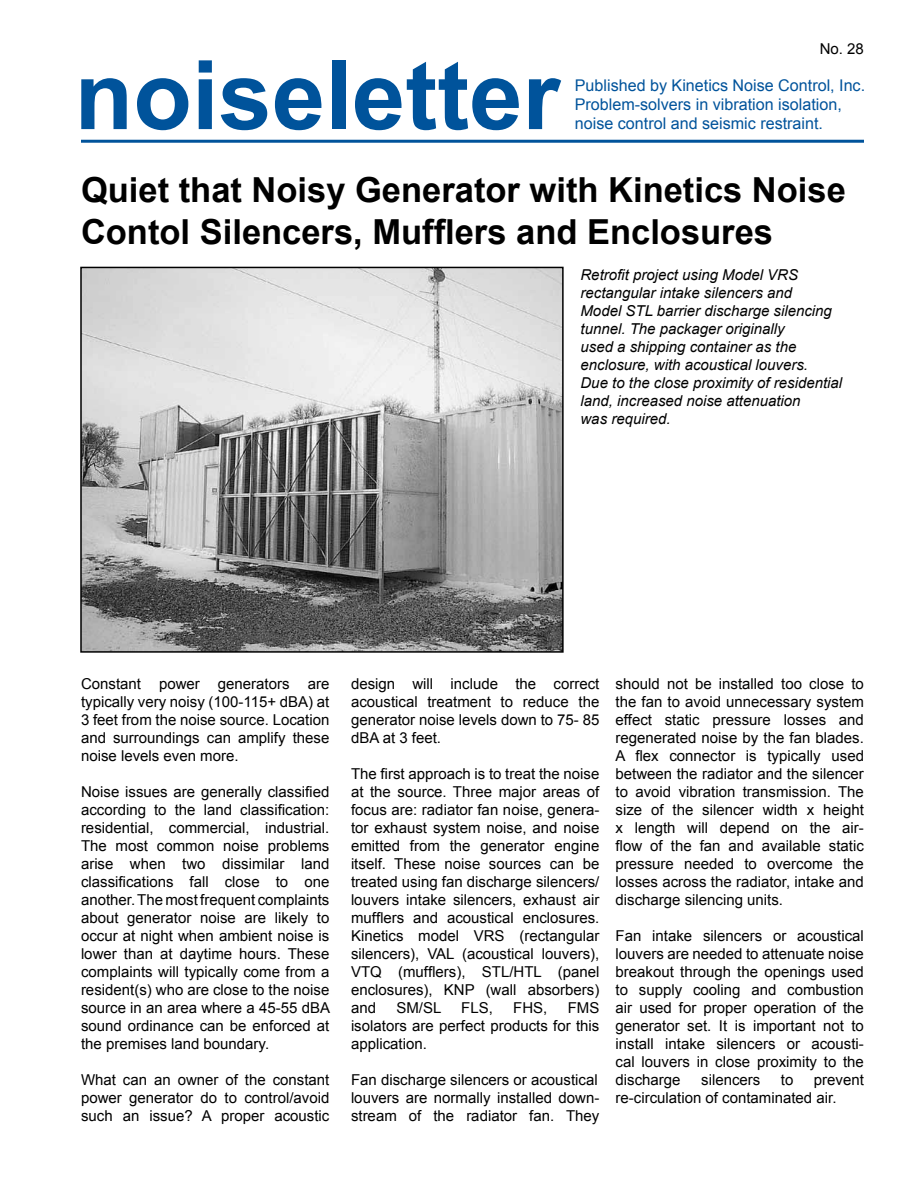
<style>
.page{position:relative;width:918px;height:1188px;background:#fff}
.page>*{position:absolute;margin:0;border:0;box-sizing:border-box;transform-origin:0 0}
.t1{font:700 96px "Arial";color:#00539b}
.t2{font:700 34.5px/41.4px "Arial";color:#000}
.t3{font:16.2px/19.4px "Arial";color:#00539b}
.t4{font:15px/18px "Arial";color:#000;text-align:justify}
.t5{font:italic 15px/18px "Arial";color:#000}
</style>
<div class="page">
<hr style="left:81px;top:140px;width:783px;height:3px;background:#00539b">
<img style="left:83px;top:270px;width:478px;height:380px">
<div style="left:80px;top:267px;width:484px;height:386px;border:2px solid #000"></div>
<h1 class="t1" style="left:75px;top:32px;width:487px">noiseletter</h1>
<p class="t4" style="left:820px;top:40px;width:46px">No. 28</p>
<p class="t3" style="left:575px;top:75px;width:292px">Published by Kinetics Noise Control, Inc.<br>Problem-solvers in vibration isolation, noise control and seismic restraint.</p>
<h2 class="t2" style="left:81px;top:170px;width:766px">Quiet that Noisy Generator with Kinetics Noise<br>Contol Silencers, Mufflers and Enclosures</h2>
<p class="t5" style="left:580px;top:266px;width:263px">Retrofit project using Model VRS rectangular intake silencers and<br>Model STL barrier discharge silencing tunnel. The packager originally<br>used a shipping container as the enclosure, with acoustical louvers.<br>Due to the close proximity of residential land, increased noise attenuation<br>was required.</p>
<p class="t4" style="left:81px;top:675px;width:250px">Constant power generators are typically very noisy (100-115+ dBA) at 3 feet from the noise source. Location and surroundings can amplify these noise levels even more.</p>
<p class="t4" style="left:81px;top:783px;width:251px">Noise issues are generally classified according to the land classification: residential, commercial, industrial.<br>The most common noise problems arise when two dissimilar land classifications fall close to one another. The most frequent complaints about generator noise are likely to occur at night when ambient noise is lower than at daytime hours. These complaints will typically come from a resident(s) who are close to the noise source in an area where a 45-55 dBA sound ordinance can be enforced at the premises land boundary.</p>
<p class="t4" style="left:81px;top:1071px;width:250px">What can an owner of the constant power generator do to control/avoid such an issue? A proper acoustic</p>
<p class="t4" style="left:351px;top:675px;width:250px">design will include the correct acoustical treatment to reduce the generator noise levels down to 75- 85 dBA at 3 feet.</p>
<p class="t4" style="left:351px;top:765px;width:250px">The first approach is to treat the noise at the source. Three major areas of focus are: radiator fan noise, genera&shy;tor exhaust system noise, and noise emitted from the generator engine itself. These noise sources can be treated using fan discharge silencers/ louvers intake silencers, exhaust air mufflers and acoustical enclosures.<br>Kinetics model VRS (rectangular silencers), VAL (acoustical louvers), VTQ (mufflers), STL/HTL (panel enclosures), KNP (wall absorbers) and</p>
<p class="t4" style="left:351px;top:999px;width:250px;text-indent:217px">FMS isolators are perfect products for this application.</p>
<p class="t4" style="left:351px;top:1071px;width:250px">Fan discharge silencers or acoustical louvers are normally installed down&shy;stream of the radiator fan. They</p>
<p class="t4" style="left:396px;top:999px;width:47px">SM/SL</p>
<p class="t4" style="left:461px;top:999px;width:33px">FLS,</p>
<p class="t4" style="left:513px;top:999px;width:36px">FHS,</p>
<p class="t4" style="left:616px;top:675px;width:250px">should not be installed too close to the fan to avoid unnecessary system effect static pressure losses and regenerated noise by the fan blades.<br>A flex connector is typically used between the radiator and the silencer to avoid vibration transmission. The size of the silencer width x height x length will depend on the air&shy;flow of the fan and available static pressure needed to overcome the losses across the radiator, intake and discharge silencing units.</p>
<p class="t4" style="left:616px;top:927px;width:250px">Fan intake silencers or acoustical louvers are needed to attenuate noise breakout through the openings used to supply cooling and combustion air used for proper operation of the generator set. It is important not to install intake silencers or acousti&shy;cal louvers in close proximity to the discharge</p>
<p class="t4" style="left:701px;top:1071px;width:61px">silencers</p>
<p class="t4" style="left:781px;top:1071px;width:14px">to</p>
<p class="t4" style="left:616px;top:1071px;width:250px;text-indent:198px">prevent re-circulation of contaminated air.</p>
</div>
